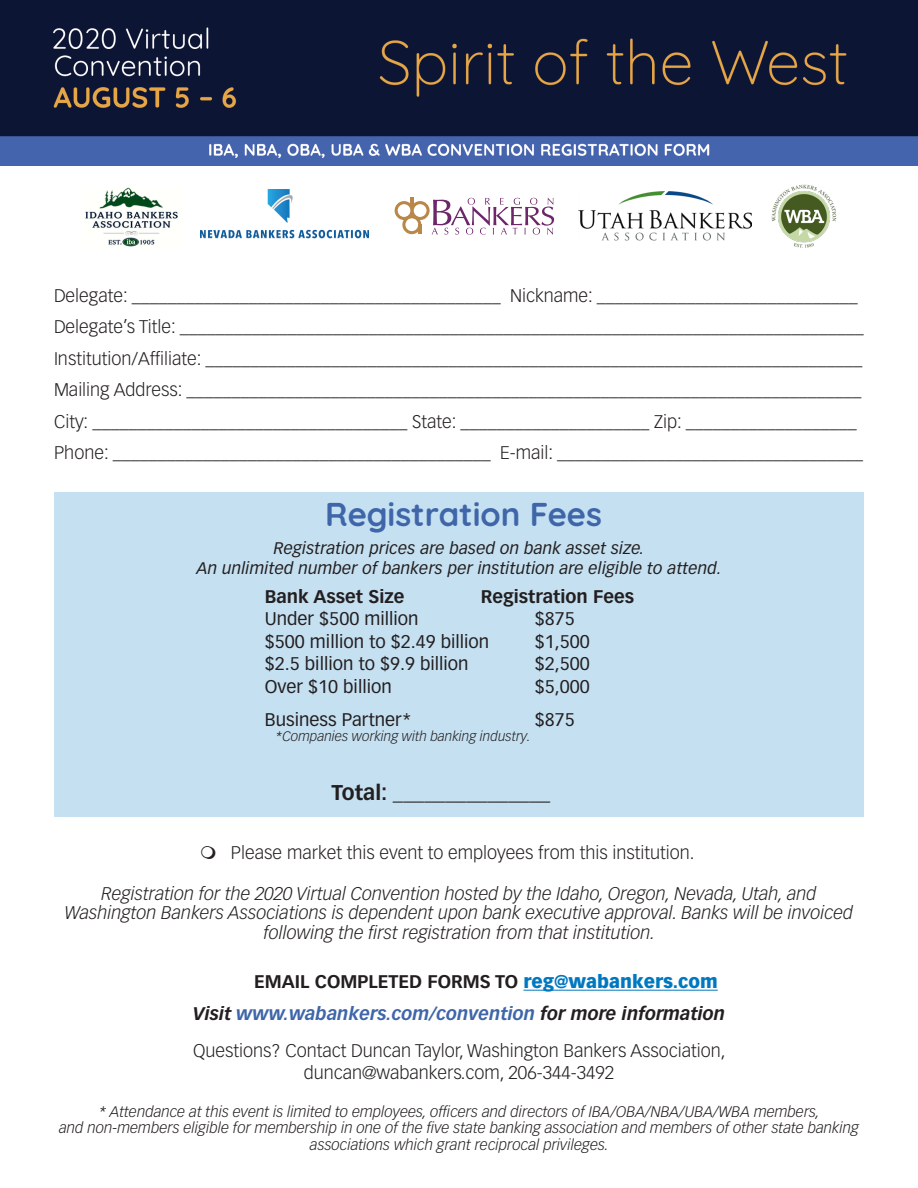
<style>
.page{position:relative;width:918px;height:1188px;background:#fff}
.page>*{position:absolute;margin:0;border:0;box-sizing:border-box;transform-origin:0 0}
.t1{font:300 33px "Quicksand";color:#3f66a9}
.t2{font:700 21px "Vectora LT Pro";color:#231f20}
.t3{font:300 18px/21.6px "Vectora LT Pro";color:#231f20;text-align:center}
.t4{font:italic 300 18px/19.5px "Vectora LT Pro";color:#231f20;text-align:center}
.t5{font:18px "Vectora LT Pro";color:#231f20}
.t6{font:700 18px "Vectora LT Pro";color:#231f20}
.t7{font:italic 700 18px "Vectora LT Pro";color:#3f66a9}
.t8{font:italic 16.5px/19.8px "Vectora LT Pro";letter-spacing:.01em;color:#231f20;text-align:center}
.t9{font:italic 300 15px/16.5px "Vectora LT Pro";color:#231f20;text-align:center}
.t10{font:italic 300 13.5px "Vectora LT Pro";color:#231f20}
.s1{font-weight:900;color:#0078c0}
.s2{color:#231f20}
</style>
<div class="page">
<hr style="left:523px;top:990px;width:195px;height:1px;background:#0078c0">
<div style="left:54px;top:493px;width:810px;height:324px;background:#c5e0f1"></div>
<svg style="left:395px;top:201px;width:19px;height:19px"></svg>
<div style="left:398px;top:204px;width:12px;height:13px;background:#fff;border-radius:50%"></div>
<svg style="left:411px;top:201px;width:19px;height:19px"></svg>
<div style="left:414px;top:204px;width:13px;height:13px;background:#fff;border-radius:50%"></div>
<div style="left:402px;top:215px;width:19px;height:19px;background:#b98747;border-radius:50%"></div>
<div style="left:405px;top:218px;width:13px;height:13px;background:#fff;border-radius:50%"></div>
<svg style="left:410px;top:198px;width:4px;height:8px"></svg>
<svg style="left:418px;top:228px;width:3px;height:6px"></svg>
<svg style="left:432px;top:198px;width:122px;height:37px"></svg>
<img style="left:85px;top:187px;width:93px;height:60px">
<img style="left:201px;top:190px;width:167px;height:48px">
<img style="left:771px;top:184px;width:65px;height:64px">
<img style="left:579px;top:192px;width:172px;height:49px">
<img style="left:0;top:0;width:918px;height:166px">
<p class="t3" style="left:54px;top:285px;width:805px">Delegate: _________________________________________ Nickname: _____________________________</p>
<p class="t3" style="left:54px;top:316px;width:811px">Delegate’s Title: ____________________________________________________________________________</p>
<p class="t3" style="left:54px;top:348px;width:810px">Institution/Affiliate: _________________________________________________________________________</p>
<p class="t3" style="left:54px;top:379px;width:809px">Mailing Address: ___________________________________________________________________________</p>
<p class="t3" style="left:54px;top:411px;width:804px">City: ___________________________________ State: _____________________ Zip: ___________________</p>
<p class="t3" style="left:54px;top:442px;width:811px">Phone: __________________________________________ E-mail: __________________________________</p>
<p class="t1" style="left:325px;top:488px;width:278px">Registration Fees</p>
<p class="t8" style="left:197px;top:538px;width:527px">Registration prices are based on bank asset size.<br>An unlimited number of bankers per institution are eligible to attend.</p>
<p class="t6" style="left:265px;top:585px;width:141px">Bank Asset Size</p>
<p class="t6" style="left:481px;top:585px;width:155px">Registration Fees</p>
<p class="t5" style="left:265px;top:608px;width:155px">Under $500 million</p>
<p class="t5" style="left:535px;top:608px;width:42px">$875</p>
<p class="t5" style="left:265px;top:631px;width:226px">$500 million to $2.49 billion</p>
<p class="t5" style="left:535px;top:631px;width:57px">$1,500</p>
<p class="t5" style="left:265px;top:653px;width:205px">$2.5 billion to $9.9 billion</p>
<p class="t5" style="left:535px;top:653px;width:57px">$2,500</p>
<p class="t5" style="left:265px;top:676px;width:128px">Over $10 billion</p>
<p class="t5" style="left:535px;top:676px;width:57px">$5,000</p>
<p class="t5" style="left:265px;top:709px;width:149px">Business Partner*</p>
<p class="t5" style="left:535px;top:709px;width:42px">$875</p>
<p class="t10" style="left:275px;top:728px;width:257px">*Companies working with banking industry.</p>
<p class="t2" style="left:331px;top:780px;width:220px">Total: _______________</p>
<p class="t3" style="left:231px;top:842px;width:465px">Please market this event to employees from this institution.</p>
<p class="t4" style="left:65px;top:883px;width:790px">Registration for the 2020 Virtual Convention hosted by the Idaho, Oregon, Nevada, Utah, and<br>Washington Bankers Associations is dependent upon bank executive approval. Banks will be invoiced following the first registration from that institution.</p>
<p class="t6" style="left:254px;top:971px;width:465px">EMAIL COMPLETED FORMS TO <span class="s1">reg@wabankers.com</span></p>
<p class="t7" style="left:193px;top:1003px;width:534px"><span class="s2">Visit</span> www.wabankers.com/convention <span class="s2">for more information</span></p>
<p class="t3" style="left:193px;top:1040px;width:534px">Questions? Contact Duncan Taylor, Washington Bankers Association, duncan@wabankers.com, 206-344-3492</p>
<p class="t9" style="left:59px;top:1103px;width:801px">* Attendance at this event is limited to employees, officers and directors of IBA/OBA/NBA/UBA/WBA members,<br>and non-members eligible for membership in one of the five state banking association and members of other state banking associations which grant reciprocal privileges.</p>
</div>
